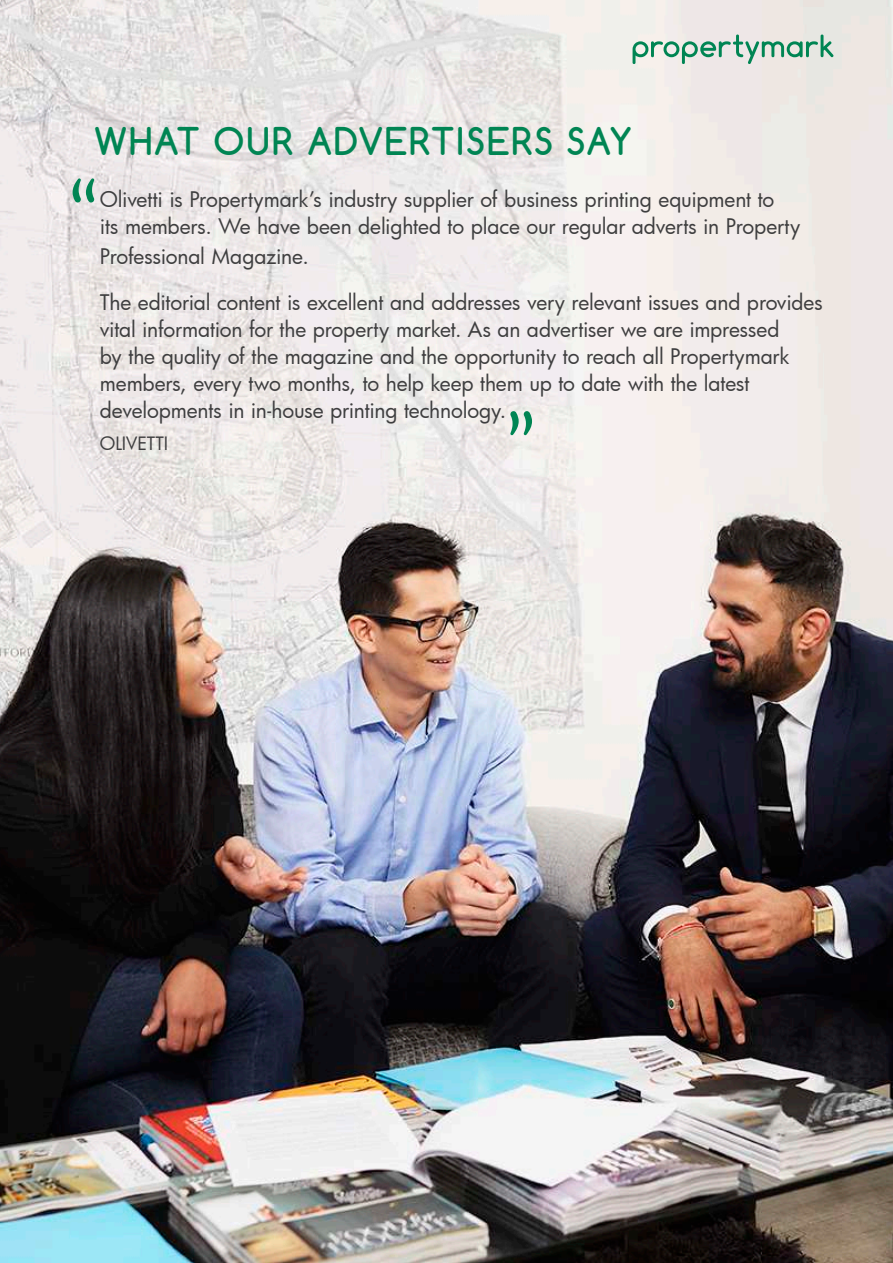
<style>
.page{position:relative;width:893px;height:1263px;background:#fff}
.page>*{position:absolute;margin:0;border:0;box-sizing:border-box;transform-origin:0 0}
.t1{font:300 76.5px "Comfortaa";color:#008553}
.t2{font:700 36px "Comfortaa";letter-spacing:.05em;color:#008553}
.t3{font:21px/27px "Futura";letter-spacing:-.01em;color:#3e3e3f}
.t4{font:18px "Futura";letter-spacing:-.005em;color:#3e3e3f}
</style>
<div class="page">
<img style="left:0;top:0;width:893px;height:1263px">
<svg style="left:633px;top:35px;width:200px;height:29px;background:#b4d0c2"></svg>
<h2 class="t2" style="left:94px;top:119px;width:540px">WHAT OUR ADVERTISERS SAY</h2>
<h1 class="t1" style="left:70px;top:161px;width:30px">“</h1>
<p class="t3" style="left:100px;top:186px;width:702px">Olivetti is Propertymark’s industry supplier of business printing equipment to<br>its members. We have been delighted to place our regular adverts in Property</p>
<p class="t3" style="left:100px;top:242px;width:210px">Professional Magazine.</p>
<p class="t3" style="left:100px;top:289px;width:724px">The editorial content is excellent and addresses very relevant issues and provides vital information for the property market. As an advertiser we are impressed<br>by the quality of the magazine and the opportunity to reach all Propertymark members, every two months, to help keep them up to date with the latest developments in in-house printing technology.</p>
<p class="t4" style="left:100px;top:431px;width:70px">OLIVETTI</p>
<h1 class="t1" style="left:535px;top:453px;width:30px;rotate:-180deg">“</h1>
</div>
